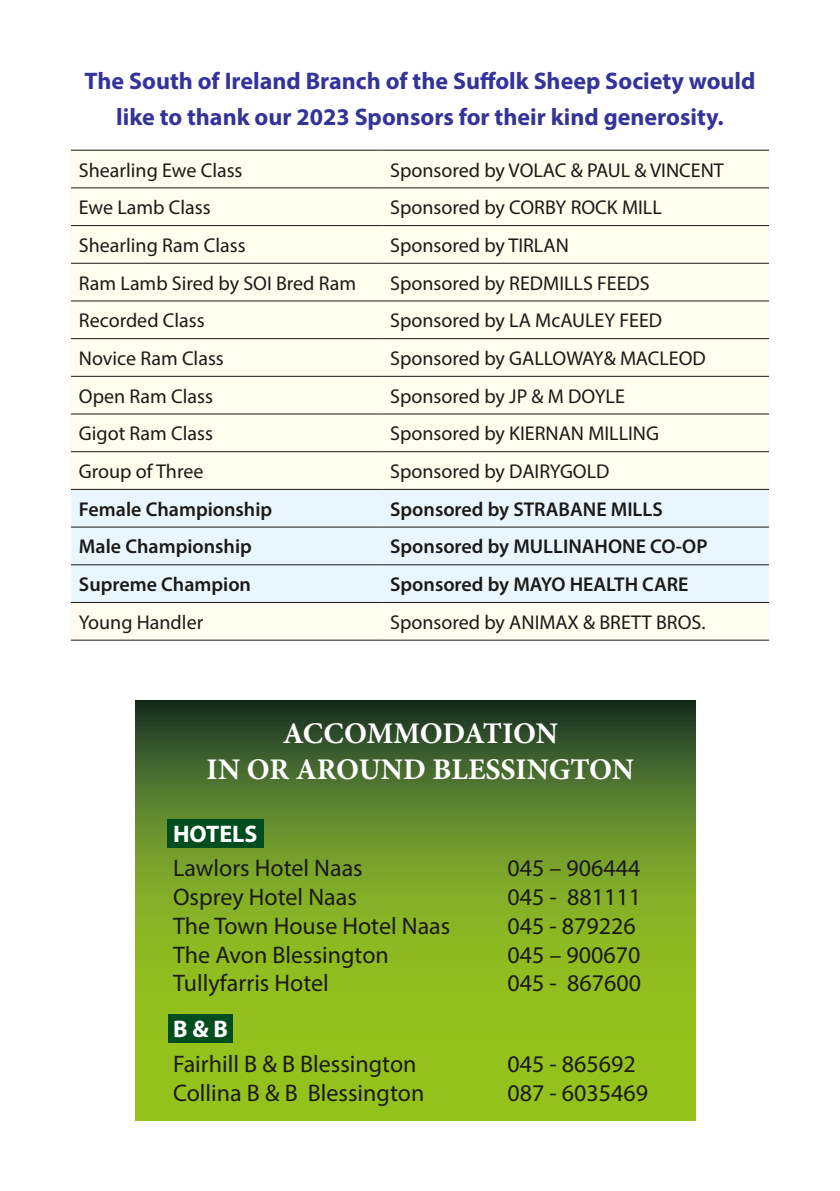
<style>
.page{position:relative;width:840px;height:1191px;background:#fff}
.page>*{position:absolute;margin:0;border:0;box-sizing:border-box;transform-origin:0 0}
.t1{font:700 30px/36px "Minion Pro";letter-spacing:-.005em;color:#fff;text-align:center}
.t2{font:24px "Myriad Pro";color:#1a1a18}
.t3{font:700 24px/36px "Myriad Pro";color:#339;text-align:center}
.t4{font:700 24px "Myriad Pro";color:#fff}
.t5{font:20px "Myriad Pro";color:#1a1a18}
.t6{font:600 20px "Myriad Pro";color:#1a1a18}
</style>
<div class="page">
<svg style="left:135px;top:700px;width:560px;height:420px;background:#739c24"></svg>
<div style="left:71px;top:151px;width:697px;height:489px;background:#fffded"></div>
<div style="left:71px;top:490px;width:697px;height:112px;background:#eaf6fe"></div>
<hr style="left:71px;top:150px;width:311px;height:1px;background:#1a1a18">
<hr style="left:382px;top:150px;width:386px;height:1px;background:#1a1a18">
<hr style="left:71px;top:187px;width:311px;height:1px;background:#1a1a18">
<hr style="left:382px;top:187px;width:386px;height:1px;background:#1a1a18">
<hr style="left:71px;top:225px;width:311px;height:1px;background:#1a1a18">
<hr style="left:382px;top:225px;width:386px;height:1px;background:#1a1a18">
<hr style="left:71px;top:263px;width:311px;height:1px;background:#1a1a18">
<hr style="left:382px;top:263px;width:386px;height:1px;background:#1a1a18">
<hr style="left:71px;top:300px;width:311px;height:1px;background:#1a1a18">
<hr style="left:382px;top:300px;width:386px;height:1px;background:#1a1a18">
<hr style="left:71px;top:338px;width:311px;height:1px;background:#1a1a18">
<hr style="left:382px;top:338px;width:386px;height:1px;background:#1a1a18">
<hr style="left:71px;top:376px;width:311px;height:1px;background:#1a1a18">
<hr style="left:382px;top:376px;width:386px;height:1px;background:#1a1a18">
<hr style="left:71px;top:414px;width:311px;height:1px;background:#1a1a18">
<hr style="left:382px;top:414px;width:386px;height:1px;background:#1a1a18">
<hr style="left:71px;top:451px;width:311px;height:1px;background:#1a1a18">
<hr style="left:382px;top:451px;width:386px;height:1px;background:#1a1a18">
<hr style="left:71px;top:489px;width:311px;height:1px;background:#1a1a18">
<hr style="left:382px;top:489px;width:386px;height:1px;background:#1a1a18">
<hr style="left:71px;top:527px;width:311px;height:1px;background:#1a1a18">
<hr style="left:382px;top:527px;width:386px;height:1px;background:#1a1a18">
<hr style="left:71px;top:564px;width:311px;height:1px;background:#1a1a18">
<hr style="left:382px;top:564px;width:386px;height:1px;background:#1a1a18">
<hr style="left:71px;top:602px;width:311px;height:1px;background:#1a1a18">
<hr style="left:382px;top:602px;width:386px;height:1px;background:#1a1a18">
<hr style="left:71px;top:640px;width:311px;height:1px;background:#1a1a18">
<hr style="left:382px;top:640px;width:386px;height:1px;background:#1a1a18">
<div style="left:167px;top:819px;width:96px;height:28px;background:#004d1f"></div>
<div style="left:168px;top:1014px;width:65px;height:28px;background:#004d1f"></div>
<p class="t3" style="left:84px;top:62px;width:672px">The South of Ireland Branch of the Suffolk Sheep Society would like to thank our 2023 Sponsors for their kind generosity.</p>
<p class="t5" style="left:79px;top:157px;width:165px">Shearling Ewe Class</p>
<p class="t5" style="left:390px;top:157px;width:335px">Sponsored by VOLAC &amp; PAUL &amp; VINCENT</p>
<p class="t5" style="left:79px;top:195px;width:133px">Ewe Lamb Class</p>
<p class="t5" style="left:390px;top:195px;width:273px">Sponsored by CORBY ROCK MILL</p>
<p class="t5" style="left:79px;top:233px;width:168px">Shearling Ram Class</p>
<p class="t5" style="left:390px;top:233px;width:180px">Sponsored by TIRLAN</p>
<p class="t5" style="left:79px;top:270px;width:278px">Ram Lamb Sired by SOI Bred Ram</p>
<p class="t5" style="left:390px;top:270px;width:261px">Sponsored by REDMILLS FEEDS</p>
<p class="t5" style="left:79px;top:308px;width:127px">Recorded Class</p>
<p class="t5" style="left:390px;top:308px;width:273px">Sponsored by LA McAULEY FEED</p>
<p class="t5" style="left:79px;top:346px;width:146px">Novice Ram Class</p>
<p class="t5" style="left:390px;top:346px;width:317px">Sponsored by GALLOWAY&amp; MACLEOD</p>
<p class="t5" style="left:79px;top:384px;width:135px">Open Ram Class</p>
<p class="t5" style="left:390px;top:384px;width:236px">Sponsored by JP &amp; M DOYLE</p>
<p class="t5" style="left:79px;top:421px;width:135px">Gigot Ram Class</p>
<p class="t5" style="left:390px;top:421px;width:270px">Sponsored by KIERNAN MILLING</p>
<p class="t5" style="left:79px;top:459px;width:126px">Group of Three</p>
<p class="t5" style="left:390px;top:459px;width:221px">Sponsored by DAIRYGOLD</p>
<p class="t6" style="left:79px;top:496px;width:195px">Female Championship</p>
<p class="t6" style="left:390px;top:496px;width:274px">Sponsored by STRABANE MILLS</p>
<p class="t6" style="left:79px;top:534px;width:174px">Male Championship</p>
<p class="t6" style="left:390px;top:534px;width:319px">Sponsored by MULLINAHONE CO-OP</p>
<p class="t6" style="left:79px;top:572px;width:173px">Supreme Champion</p>
<p class="t6" style="left:390px;top:572px;width:300px">Sponsored by MAYO HEALTH CARE</p>
<p class="t5" style="left:79px;top:610px;width:126px">Young Handler</p>
<p class="t5" style="left:390px;top:610px;width:317px">Sponsored by ANIMAX &amp; BRETT BROS.</p>
<h1 class="t1" style="left:206px;top:715px;width:428px">ACCOMMODATION<br>IN OR AROUND BLESSINGTON</h1>
<p class="t4" style="left:173px;top:818px;width:86px">HOTELS</p>
<p class="t2" style="left:173px;top:853px;width:191px">Lawlors Hotel Naas</p>
<p class="t2" style="left:507px;top:853px;width:134px">045 – 906444</p>
<p class="t2" style="left:173px;top:882px;width:185px">Osprey Hotel Naas</p>
<p class="t2" style="left:507px;top:882px;width:135px">045 - 881111</p>
<p class="t2" style="left:173px;top:911px;width:279px">The Town House Hotel Naas</p>
<p class="t2" style="left:507px;top:911px;width:130px">045 - 879226</p>
<p class="t2" style="left:173px;top:939px;width:217px">The Avon Blessington</p>
<p class="t2" style="left:507px;top:939px;width:134px">045 – 900670</p>
<p class="t2" style="left:173px;top:968px;width:157px">Tullyfarris Hotel</p>
<p class="t2" style="left:507px;top:968px;width:135px">045 - 867600</p>
<p class="t4" style="left:173px;top:1013px;width:56px">B &amp; B</p>
<p class="t2" style="left:173px;top:1048px;width:245px">Fairhill B &amp; B Blessington</p>
<p class="t2" style="left:507px;top:1048px;width:130px">045 - 865692</p>
<p class="t2" style="left:173px;top:1077px;width:252px">Collina B &amp; B Blessington</p>
<p class="t2" style="left:507px;top:1077px;width:142px">087 - 6035469</p>
</div>
